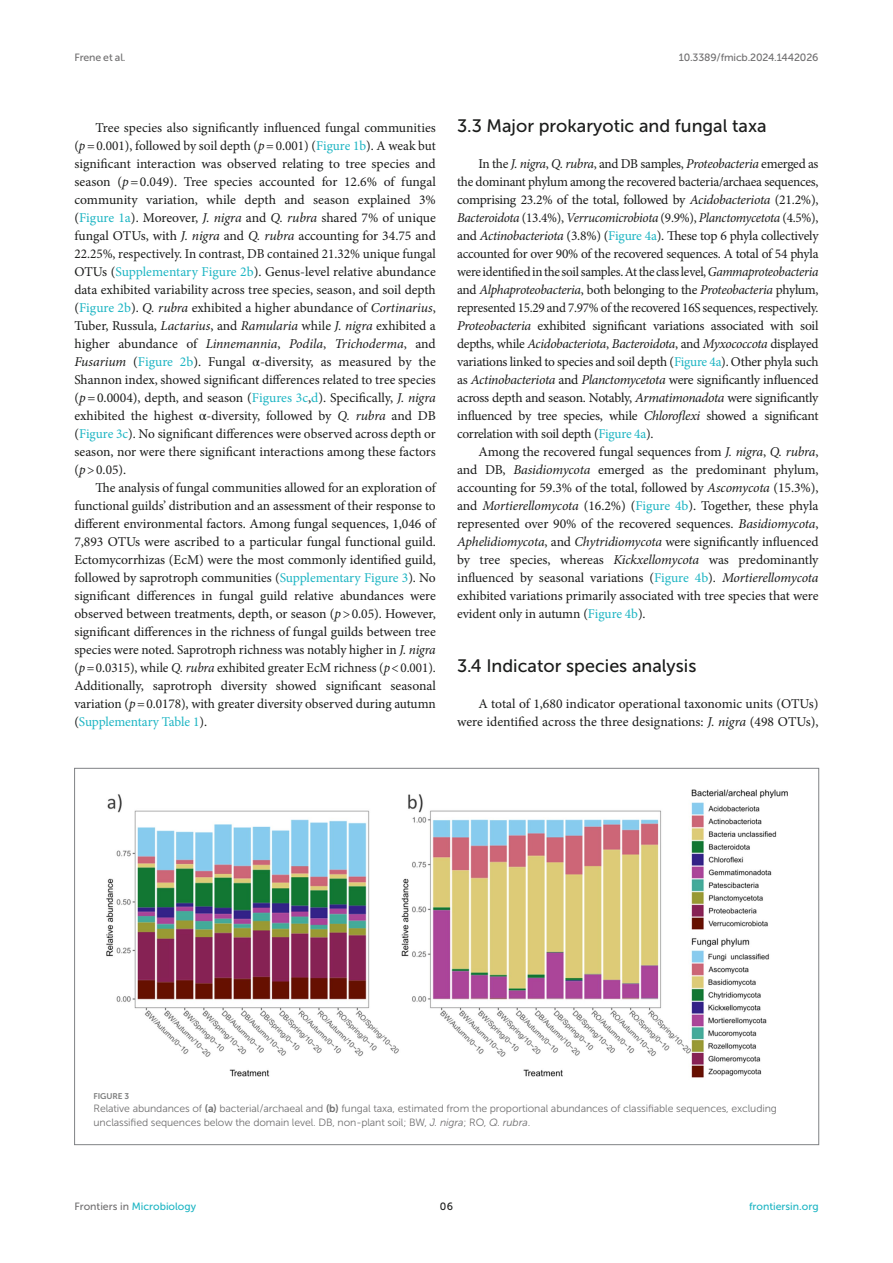
<style>
.page{position:relative;width:893px;height:1263px;background:#fff}
.page>*{position:absolute;margin:0;border:0;box-sizing:border-box;transform-origin:0 0}
.HEAD_2{font:18px "Museo Sans 500";color:#1b1c1b}
.TEXT{font:13.5px/18px "Minion Pro";letter-spacing:-.005em;color:#1b1c1b;text-align:justify}
.TEXT_FLUSH{font:13.5px/18px "Minion Pro";letter-spacing:-.01em;color:#1b1c1b;text-align:justify}
.FIG_LEG{font:10.5px/13.5px "Museo Sans 300";letter-spacing:-.01em;color:#706f70}
.t1{font:10.5px "Museo Sans 500";color:#1db5c3}
.t2{font:10.5px "Museo Sans 500";letter-spacing:-.015em;color:#706f70}
.t3{font:10.5px "Museo Sans 500";color:#1b1c1b}
.FIG_HD{font:8.25px "Museo Sans 700";letter-spacing:-.01em;color:#7e7f7f}
.s1{font-style:italic}
.s2{color:#1db5c3}
.s3{font-family:"STIX General"}
.s4{font-family:"Museo Sans 700"}
.s5{color:#706f70}
</style>
<div class="page">
<img style="left:106px;top:789px;width:682px;height:289px">
<p class="t2" style="left:74px;top:51px;width:53px">Frene et al.</p>
<p class="t2" style="left:679px;top:51px;width:141px">10.3389/fmicb.2024.1442026</p>
<p class="TEXT" style="left:74px;top:119px;width:363px;text-indent:21px">Tree species also significantly influenced fungal communities (<span class="s1">p</span>=0.001), followed by soil depth (<span class="s1">p</span>=0.001) (<span class="s2">Figure 1b</span>). A weak but significant interaction was observed relating to tree species and season (<span class="s1">p</span>=0.049). Tree species accounted for 12.6% of fungal community variation, while depth and season explained 3% (<span class="s2">Figure 1a</span>). Moreover, <span class="s1">J. nigra</span> and <span class="s1">Q. rubra</span> shared 7% of unique fungal OTUs, with <span class="s1">J. nigra</span> and <span class="s1">Q. rubra</span> accounting for 34.75 and 22.25%, respectively. In contrast, DB contained 21.32% unique fungal OTUs (<span class="s2">Supplementary Figure 2b</span>). Genus-level relative abundance data exhibited variability across tree species, season, and soil depth (<span class="s2">Figure 2b</span>). <span class="s1">Q. rubra</span> exhibited a higher abundance of <span class="s1">Cortinarius</span>, Tuber, Russula, <span class="s1">Lactarius</span>, and <span class="s1">Ramularia</span> while <span class="s1">J. nigra</span> exhibited a higher abundance of <span class="s1">Linnemannia</span>, <span class="s1">Podila</span>, <span class="s1">Trichoderma</span>, and <span class="s1">Fusarium</span> (<span class="s2">Figure 2b</span>). Fungal <span class="s3">α</span>-diversity, as measured by the Shannon index, showed significant differences related to tree species (<span class="s1">p</span>=0.0004), depth, and season (<span class="s2">Figures 3c</span>,<span class="s2">d</span>). Specifically, <span class="s1">J. nigra </span>exhibited the highest <span class="s3">α</span>-diversity, followed by <span class="s1">Q. rubra</span> and DB (<span class="s2">Figure 3c</span>). No significant differences were observed across depth or season, nor were there significant interactions among these factors (<span class="s1">p</span>&gt;0.05).</p>
<p class="TEXT" style="left:74px;top:479px;width:363px;text-indent:21px">The analysis of fungal communities allowed for an exploration of functional guilds’ distribution and an assessment of their response to different environmental factors. Among fungal sequences, 1,046 of 7,893 OTUs were ascribed to a particular fungal functional guild.<br>Ectomycorrhizas (EcM) were the most commonly identified guild, followed by saprotroph communities (<span class="s2">Supplementary Figure 3</span>). No significant differences in fungal guild relative abundances were observed between treatments, depth, or season (<span class="s1">p</span>&gt;0.05). However, significant differences in the richness of fungal guilds between tree species were noted. Saprotroph richness was notably higher in <span class="s1">J. nigra </span>(<span class="s1">p</span>=0.0315), while <span class="s1">Q. rubra</span> exhibited greater EcM richness (<span class="s1">p</span>&lt;0.001).<br>Additionally, saprotroph diversity showed significant seasonal variation (<span class="s1">p</span>=0.0178), with greater diversity observed during autumn (<span class="s2">Supplementary Table 1</span>).</p>
<p class="HEAD_2" style="left:457px;top:116px;width:311px">3.3 Major prokaryotic and fungal taxa</p>
<p class="TEXT_FLUSH" style="left:457px;top:155px;width:363px;text-indent:21px">In the <span class="s1">J. nigra</span>, <span class="s1">Q. rubra</span>, and DB samples, <span class="s1">Proteobacteria</span> emerged as the dominant phylum among the recovered bacteria/archaea sequences, comprising 23.2% of the total, followed by <span class="s1">Acidobacteriota</span> (21.2%), <span class="s1">Bacteroidota</span> (13.4%), <span class="s1">Verrucomicrobiota</span> (9.9%), <span class="s1">Planctomycetota</span> (4.5%), and <span class="s1">Actinobacteriota</span> (3.8%) (<span class="s2">Figure 4a</span>). These top 6 phyla collectively accounted for over 90% of the recovered sequences. A total of 54 phyla were identified in the soil samples. At the class level, <span class="s1">Gammaproteobacteria </span>and <span class="s1">Alphaproteobacteria</span>, both belonging to the <span class="s1">Proteobacteria</span> phylum, represented 15.29 and 7.97% of the recovered 16S sequences, respectively.<br><span class="s1">Proteobacteria</span> exhibited significant variations associated with soil depths, while <span class="s1">Acidobacteriota</span>, <span class="s1">Bacteroidota</span>, and <span class="s1">Myxococcota</span> displayed variations linked to species and soil depth (<span class="s2">Figure 4a</span>). Other phyla such as <span class="s1">Actinobacteriota</span> and <span class="s1">Planctomycetota</span> were significantly influenced across depth and season. Notably, <span class="s1">Armatimonadota</span> were significantly influenced by tree species, while <span class="s1">Chloroflexi</span> showed a significant correlation with soil depth (<span class="s2">Figure 4a</span>).</p>
<p class="TEXT" style="left:457px;top:443px;width:363px;text-indent:21px">Among the recovered fungal sequences from <span class="s1">J. nigra</span>, <span class="s1">Q. rubra</span>, and DB, <span class="s1">Basidiomycota</span> emerged as the predominant phylum, accounting for 59.3% of the total, followed by <span class="s1">Ascomycota</span> (15.3%), and <span class="s1">Mortierellomycota</span> (16.2%) (<span class="s2">Figure 4b</span>). Together, these phyla represented over 90% of the recovered sequences. <span class="s1">Basidiomycota</span>, <span class="s1">Aphelidiomycota</span>, and <span class="s1">Chytridiomycota</span> were significantly influenced by tree species, whereas <span class="s1">Kickxellomycota</span> was predominantly influenced by seasonal variations (<span class="s2">Figure 4b</span>). <span class="s1">Mortierellomycota </span>exhibited variations primarily associated with tree species that were evident only in autumn (<span class="s2">Figure 4b</span>).</p>
<p class="HEAD_2" style="left:457px;top:656px;width:241px">3.4 Indicator species analysis</p>
<p class="TEXT_FLUSH" style="left:457px;top:695px;width:363px;text-align:right">A total of 1,680 indicator operational taxonomic units (OTUs) were identified across the three designations: <span class="s1">J. nigra</span> (498 OTUs),</p>
<p class="FIG_HD" style="left:94px;top:1091px;width:37px">FIGURE 3</p>
<p class="FIG_LEG" style="left:94px;top:1102px;width:685px">Relative abundances of <span class="s4">(a)</span> bacterial/archaeal and <span class="s4">(b)</span> fungal taxa, estimated from the proportional abundances of classifiable sequences, excluding unclassified sequences below the domain level. DB, non-plant soil; BW, <span class="s1">J. nigra</span>; RO, <span class="s1">Q. rubra</span>.</p>
<p class="t1" style="left:74px;top:1200px;width:123px"><span class="s5">Frontiers in</span> Microbiology</p>
<p class="t3" style="left:440px;top:1200px;width:15px">06</p>
<p class="t1" style="left:749px;top:1200px;width:71px">frontiersin.org</p>
</div>
